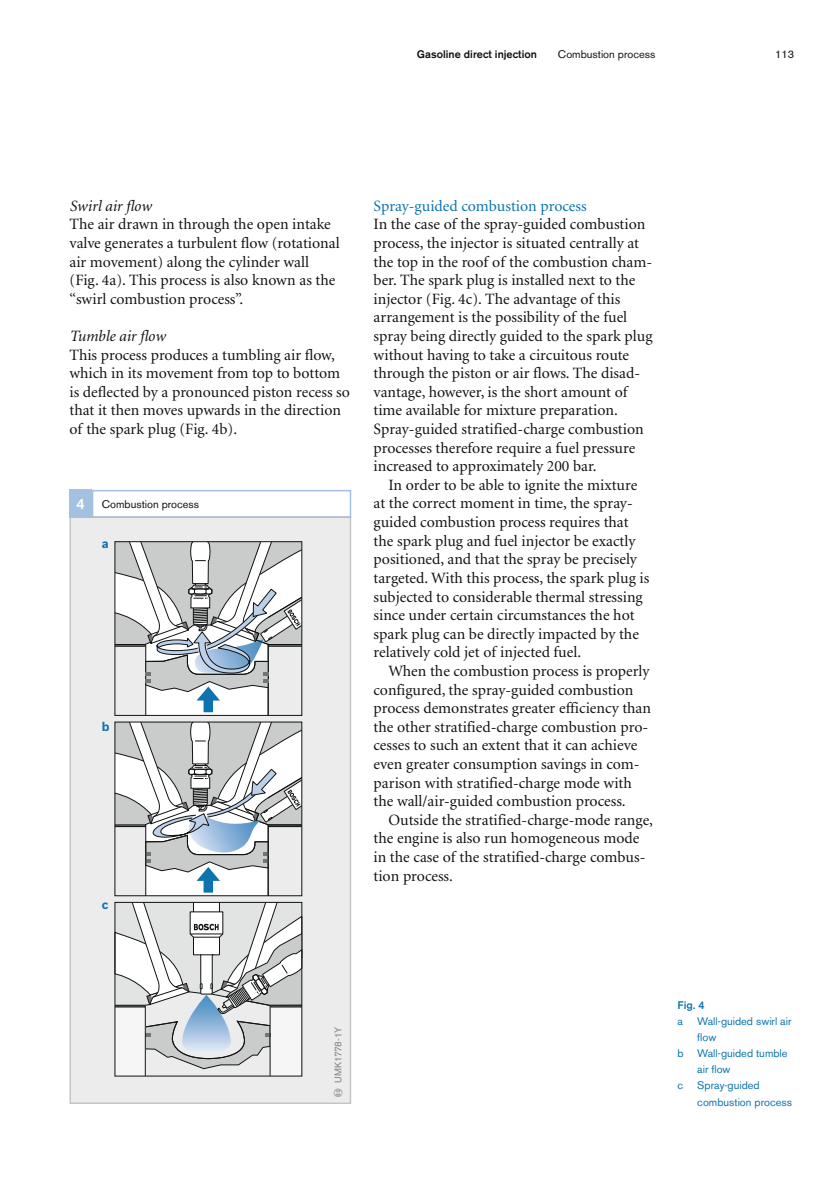
<style>
.page{position:relative;width:834px;height:1191px;background:#fff}
.page>*{position:absolute;margin:0;border:0;box-sizing:border-box;transform-origin:0 0}
.t1{font:15.75px/18.6px "Minion";color:#111212}
.t2{font:15.75px "Minion";color:#0c73ae}
.t3{font:italic 15.75px "Minion";color:#111212}
.t4{font:700 12.25px "Bosch Sans";color:#0c73ae}
.t5{font:10.85px/16.1px "Akzidenz Grotesk BQ";color:#0c73ae}
.t6{font:10.85px "Akzidenz Grotesk BQ";color:#111212}
.t7{font:500 10.85px "Akzidenz Grotesk BQ";color:#111212}
.t8{font:500 10.85px "Akzidenz Grotesk BQ";color:#0c73ae}
.t9{font:9.62px "Akzidenz Grotesk BQ";color:#818181}
.s1{font-weight:500;font-size:14.88px;color:#fff}
.s2{font-family:"Lihs One Hundred BQ";font-size:19.25px}
</style>
<div class="page">
<div style="left:71px;top:517px;width:278px;height:585px;background:#ececec"></div>
<div style="left:115px;top:1005px;width:30px;height:70px;background:#f6f6f6"></div>
<div style="left:270px;top:1005px;width:32px;height:70px;background:#f6f6f6"></div>
<hr style="left:145px;top:1005px;width:1px;height:70px;background:#111212">
<hr style="left:270px;top:1005px;width:1px;height:70px;background:#111212">
<svg style="left:114px;top:541px;width:189px;height:528px"></svg>
<div style="left:92px;top:490px;width:259px;height:28px;border:1px solid #a5c1e1"></div>
<div style="left:69px;top:490px;width:23px;height:28px;background:#a5c1e1"></div>
<p class="t7" style="left:417px;top:50px;width:122px">Gasoline direct injection</p>
<p class="t6" style="left:558px;top:50px;width:99px">Combustion process</p>
<p class="t6" style="left:775px;top:50px;width:21px">113</p>
<p class="t3" style="left:69px;top:200px;width:83px">Swirl air flow</p>
<p class="t1" style="left:69px;top:216px;width:272px">The air drawn in through the open intake valve generates a turbulent flow (rotational air movement) along the cylinder wall (Fig. 4a). This process is also known as the “swirl combustion process”.</p>
<p class="t3" style="left:69px;top:330px;width:97px">Tumble air flow</p>
<p class="t1" style="left:69px;top:347px;width:282px">This process produces a tumbling air flow, which in its movement from top to bottom is deflected by a pronounced piston recess so that it then moves upwards in the direction of the spark plug (Fig. 4b).</p>
<p class="t6" style="left:76px;top:500px;width:124px"><span class="s1">4</span> Combustion process</p>
<p class="t4" style="left:102px;top:536px;width:8px">a</p>
<p class="t4" style="left:102px;top:719px;width:9px">b</p>
<p class="t4" style="left:102px;top:896px;width:8px">c</p>
<p class="t2" style="left:373px;top:199px;width:214px">Spray-guided combustion process</p>
<p class="t1" style="left:373px;top:216px;width:280px">In the case of the spray-guided combustion process, the injector is situated centrally at the top in the roof of the combustion cham&shy;ber. The spark plug is installed next to the injector (Fig. 4c). The advantage of this arrangement is the possibility of the fuel spray being directly guided to the spark plug without having to take a circuitous route through the piston or air flows. The disad&shy;vantage, however, is the short amount of time available for mixture preparation.<br>Spray-guided stratified-charge combustion processes therefore require a fuel pressure increased to approximately 200 bar.</p>
<p class="t1" style="left:373px;top:477px;width:277px;text-indent:15px">In order to be able to ignite the mixture at the correct moment in time, the spray&shy;guided combustion process requires that the spark plug and fuel injector be exactly positioned, and that the spray be precisely targeted. With this process, the spark plug is subjected to considerable thermal stressing since under certain circumstances the hot spark plug can be directly impacted by the relatively cold jet of injected fuel.</p>
<p class="t1" style="left:373px;top:663px;width:279px;text-indent:15px">When the combustion process is properly configured, the spray-guided combustion process demonstrates greater efficiency than the other stratified-charge combustion pro - cesses to such an extent that it can achieve even greater consumption savings in com&shy;parison with stratified-charge mode with the wall/air-guided combustion process.</p>
<p class="t1" style="left:373px;top:812px;width:281px;text-indent:15px">Outside the stratified-charge-mode range, the engine is also run homogeneous mode in the case of the stratified-charge combus&shy;tion process.</p>
<p class="t9" style="left:334px;top:1096px;width:71px;rotate:-90deg"><span class="s2">æ</span> UMK1778-1Y</p>
<p class="t8" style="left:677px;top:1001px;width:28px">Fig. 4</p>
<p class="t5" style="left:677px;top:1014px;width:7px">a</p>
<p class="t5" style="left:697px;top:1014px;width:96px">Wall-guided swirl air</p>
<p class="t5" style="left:697px;top:1030px;width:21px">flow</p>
<p class="t5" style="left:677px;top:1046px;width:111px">b Wall-guided tumble</p>
<p class="t5" style="left:697px;top:1062px;width:35px">air flow</p>
<p class="t5" style="left:677px;top:1078px;width:7px">c</p>
<p class="t5" style="left:697px;top:1078px;width:96px">Spray-guided combustion process</p>
</div>
